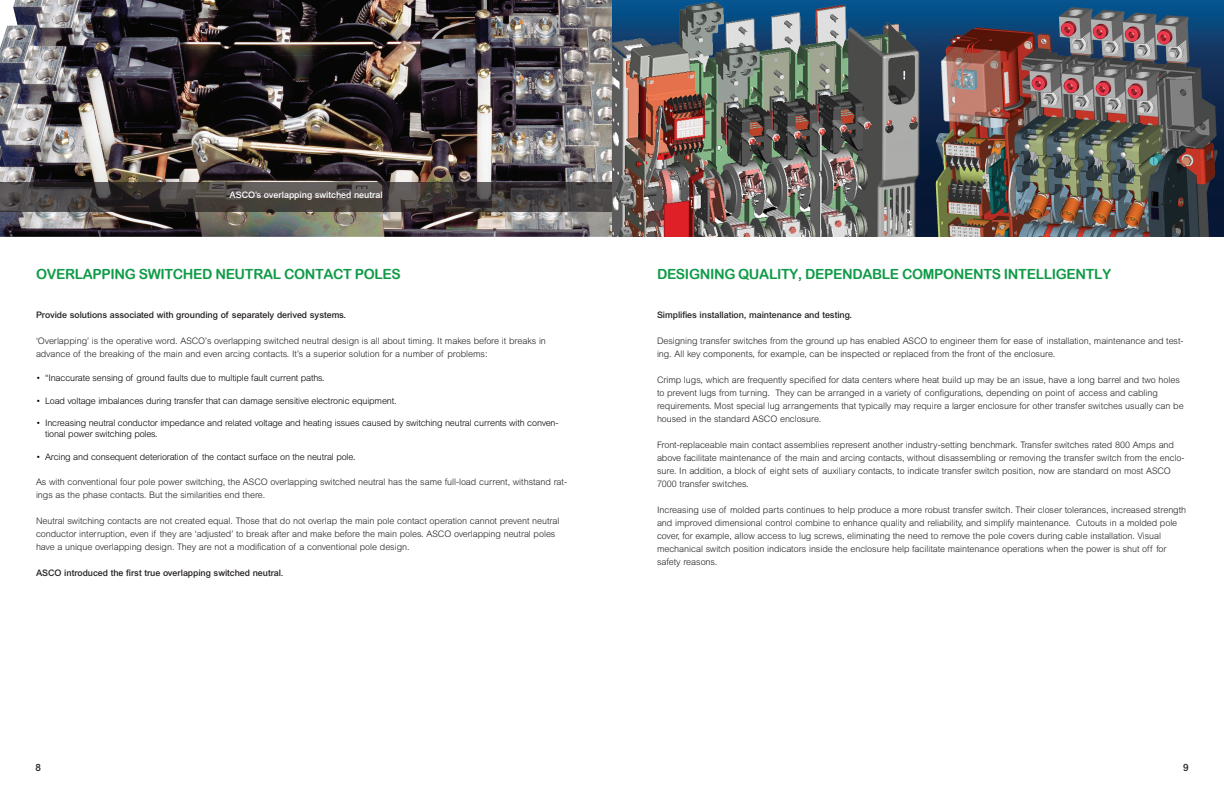
<style>
.page{position:relative;width:1224px;height:792px;background:#fff}
.page>*{position:absolute;margin:0;border:0;box-sizing:border-box;transform-origin:0 0}
.t1{font:14px "Arial Rounded MT Bold";letter-spacing:-.025em;color:#109b48}
.t2{font:500 10px "Arial MT Pro";color:#231f20}
.ASCO_body_copy{font:300 9px/13px "Arial MT Pro";letter-spacing:-.005em;color:#231f20}
.t3{font:300 9px/10.8px "Arial MT Pro";letter-spacing:-.015em;color:#000}
.ASCO_body_copy-2{font:500 9px "Arial MT Pro";letter-spacing:-.005em;color:#231f20}
.t4{font:500 9px "Arial MT Pro";color:#fff}
</style>
<div class="page">
<img style="left:0;top:0;width:1224px;height:237px">
<svg style="left:0;top:182px;width:622px;height:29px;background:#474241"></svg>
<p class="t4" style="left:229px;top:190px;width:155px">ASCO’s overlapping switched neutral</p>
<p class="t1" style="left:36px;top:266px;width:366px">OVERLAPPING SWITCHED NEUTRAL CONTACT POLES</p>
<p class="ASCO_body_copy-2" style="left:36px;top:310px;width:312px">Provide solutions associated with grounding of separately derived systems.</p>
<p class="ASCO_body_copy" style="left:36px;top:335px;width:511px">‘Overlapping’ is the operative word. ASCO’s overlapping switched neutral design is all about timing. It makes before it breaks in advance of the breaking of the main and even arcing contacts. It’s a superior solution for a number of problems:</p>
<p class="t3" style="left:36px;top:372px;width:290px">• “Inaccurate sensing of ground faults due to multiple fault current paths.</p>
<p class="t3" style="left:36px;top:395px;width:362px">• Load voltage imbalances during transfer that can damage sensitive electronic equipment.</p>
<p class="t3" style="left:45px;top:418px;width:515px;text-indent:-9px">• Increasing neutral conductor impedance and related voltage and heating issues caused by switching neutral currents with conven&shy;tional power switching poles.</p>
<p class="t3" style="left:36px;top:452px;width:321px">• Arcing and consequent deterioration of the contact surface on the neutral pole.</p>
<p class="ASCO_body_copy" style="left:36px;top:476px;width:533px">As with conventional four pole power switching, the ASCO overlapping switched neutral has the same full-load current, withstand rat&shy;ings as the phase contacts. But the similarities end there.</p>
<p class="ASCO_body_copy" style="left:36px;top:515px;width:525px">Neutral switching contacts are not created equal. Those that do not overlap the main pole contact operation cannot prevent neutral conductor interruption, even if they are ‘adjusted’ to break after and make before the main poles. ASCO overlapping neutral poles have a unique overlapping design. They are not a modification of a conventional pole design.</p>
<p class="ASCO_body_copy-2" style="left:36px;top:568px;width:249px">ASCO introduced the first true overlapping switched neutral.</p>
<p class="t1" style="left:657px;top:266px;width:456px">DESIGNING QUALITY, DEPENDABLE COMPONENTS INTELLIGENTLY</p>
<p class="ASCO_body_copy-2" style="left:657px;top:310px;width:197px">Simplifies installation, maintenance and testing.</p>
<p class="ASCO_body_copy" style="left:657px;top:335px;width:528px">Designing transfer switches from the ground up has enabled ASCO to engineer them for ease of installation, maintenance and test&shy;ing. All key components, for example, can be inspected or replaced from the front of the enclosure.</p>
<p class="ASCO_body_copy" style="left:657px;top:374px;width:528px">Crimp lugs, which are frequently specified for data centers where heat build up may be an issue, have a long barrel and two holes to prevent lugs from turning. They can be arranged in a variety of configurations, depending on point of access and cabling requirements. Most special lug arrangements that typically may require a larger enclosure for other transfer switches usually can be housed in the standard ASCO enclosure.</p>
<p class="ASCO_body_copy" style="left:657px;top:439px;width:529px">Front-replaceable main contact assemblies represent another industry-setting benchmark. Transfer switches rated 800 Amps and above facilitate maintenance of the main and arcing contacts, without disassembling or removing the transfer switch from the enclo&shy;sure. In addition, a block of eight sets of auxiliary contacts, to indicate transfer switch position, now are standard on most ASCO 7000 transfer switches.</p>
<p class="ASCO_body_copy" style="left:657px;top:504px;width:531px">Increasing use of molded parts continues to help produce a more robust transfer switch. Their closer tolerances, increased strength and improved dimensional control combine to enhance quality and reliability, and simplify maintenance. Cutouts in a molded pole cover, for example, allow access to lug screws, eliminating the need to remove the pole covers during cable installation. Visual mechanical switch position indicators inside the enclosure help facilitate maintenance operations when the power is shut off for safety reasons.</p>
<p class="t2" style="left:35px;top:762px;width:7px">8</p>
<p class="t2" style="left:1183px;top:762px;width:7px">9</p>
</div>
